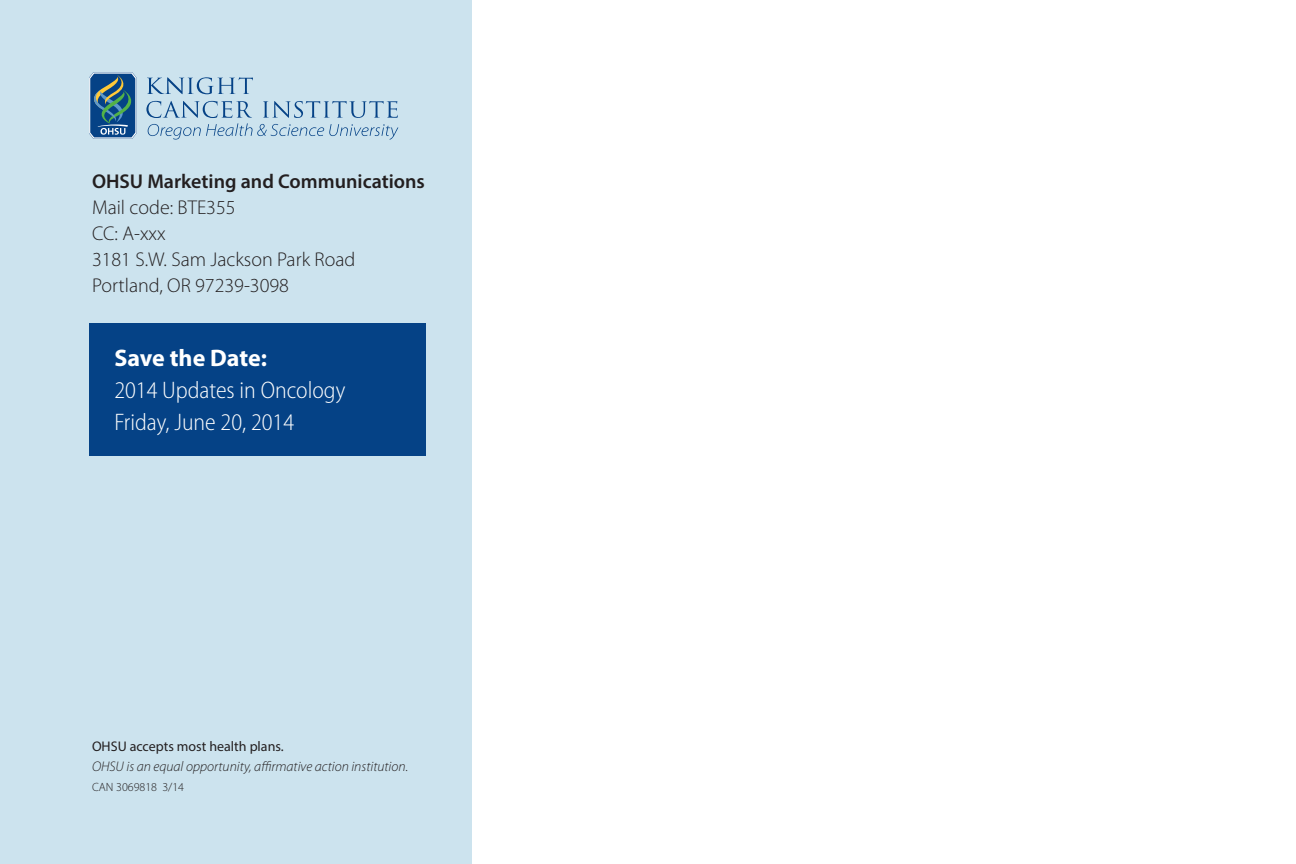
<style>
.page{position:relative;width:1296px;height:864px;background:#fff}
.page>*{position:absolute;margin:0;border:0;box-sizing:border-box;transform-origin:0 0}
.t1{font:300 semi-condensed 24px/32px "Myriad Pro";color:#fff}
.t2{font:700 24px "Myriad Pro";letter-spacing:-.005em;color:#fff}
.t3{font:300 20px/26px "Myriad Pro";color:#231f20}
.t4{font:600 20px "Myriad Pro";color:#231f20}
.t5{font:italic 300 14px "Myriad Pro";color:#231f20}
.t6{font:14px "Myriad Pro";color:#231f20}
.t7{font:300 12px "Myriad Pro";color:#231f20}
</style>
<div class="page">
<div style="left:0;top:0;width:472px;height:864px;background:#cce3ee"></div>
<div style="left:90px;top:323px;width:336px;height:132px;background:#054286"></div>
<svg style="left:147px;top:77px;width:106px;height:17px"></svg>
<svg style="left:146px;top:101px;width:252px;height:39px"></svg>
<svg style="left:90px;top:72px;width:47px;height:67px;background:#396b8e"></svg>
<p class="t4" style="left:92px;top:168px;width:334px">OHSU Marketing and Communications</p>
<p class="t3" style="left:92px;top:194px;width:265px">Mail code: BTE355<br>CC: A-xxx<br>3181 S.W. Sam Jackson Park Road<br>Portland, OR 97239-3098</p>
<p class="t2" style="left:114px;top:342px;width:154px">Save the Date:</p>
<p class="t1" style="left:114px;top:375px;width:233px">2014 Updates in Oncology<br>Friday, June 20, 2014</p>
<p class="t6" style="left:92px;top:737px;width:193px">OHSU accepts most health plans.</p>
<p class="t5" style="left:92px;top:759px;width:318px">OHSU is an equal opportunity, affirmative action institution.</p>
<p class="t7" style="left:92px;top:781px;width:94px">CAN 3069818 3/14</p>
</div>
